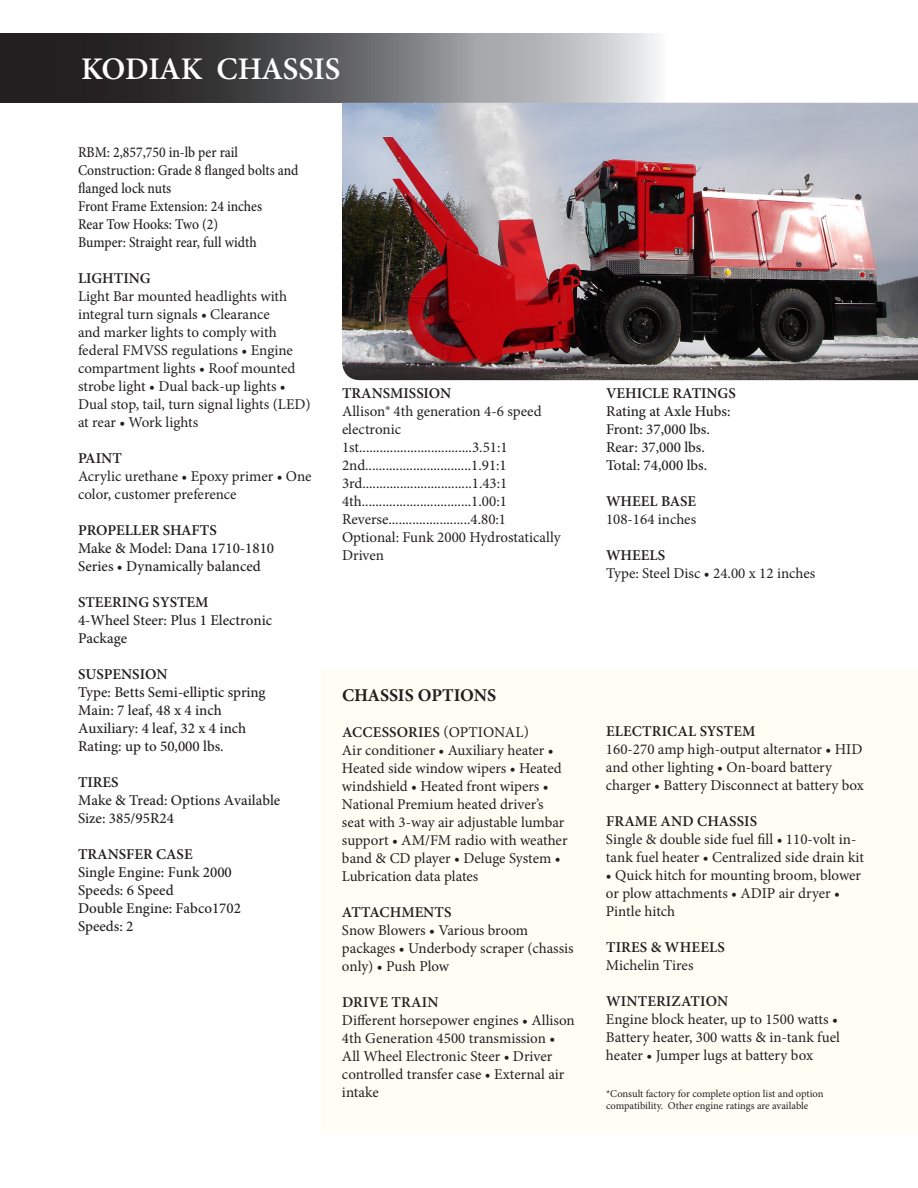
<style>
.page{position:relative;width:918px;height:1188px;background:#fff}
.page>*{position:absolute;margin:0;border:0;box-sizing:border-box;transform-origin:0 0}
.t1{font:600 31.5px "Minion Pro";letter-spacing:-.01em;color:#fff}
.t2{font:700 18px "Minion Pro";letter-spacing:-.005em;color:#231f20}
.t3{font:15px/18px "Minion Pro";color:#231f20}
.t4{font:500 15px/18px "Minion Pro";color:#231f20}
.t5{font:500 15px/18px "Minion Pro";color:#231f20;scale:.91 1}
.t6{font:600 15px "Minion Pro";letter-spacing:.005em;color:#231f20}
.t7{font:10.5px/12.6px "Minion Pro";letter-spacing:-.005em;color:#231f20}
.s1{font-weight:600}
.s2{font-weight:400}
</style>
<div class="page">
<div style="left:321px;top:670px;width:597px;height:464px;background:#fffef4"></div>
<svg style="left:0;top:33px;width:837px;height:70px"></svg>
<img style="left:342px;top:103px;width:576px;height:277px">
<p class="t1" style="left:81px;top:47px;width:261px">KODIAK CHASSIS</p>
<p class="t5" style="left:78px;top:143px;width:244px">RBM: 2,857,750 in-lb per rail<br>Construction: Grade 8 flanged bolts and flanged lock nuts<br>Front Frame Extension: 24 inches<br>Rear Tow Hooks: Two (2)<br>Bumper: Straight rear, full width</p>
<p class="t3" style="left:78px;top:270px;width:234px"><span class="s1">LIGHTING<br></span>Light Bar mounted headlights with integral turn signals • Clearance<br>and marker lights to comply with federal FMVSS regulations • Engine compartment lights • Roof mounted strobe light • Dual back-up lights •<br>Dual stop, tail, turn signal lights (LED) at rear • Work lights</p>
<p class="t3" style="left:78px;top:450px;width:235px"><span class="s1">PAINT<br></span>Acrylic urethane • Epoxy primer • One color, customer preference</p>
<p class="t4" style="left:78px;top:521px;width:198px"><span class="s1">PROPELLER SHAFTS<br></span>Make &amp; Model: Dana 1710-1810<br>Series • Dynamically balanced</p>
<p class="t4" style="left:78px;top:593px;width:196px"><span class="s1">STEERING SYSTEM<br></span>4-Wheel Steer: Plus 1 Electronic<br>Package</p>
<p class="t4" style="left:78px;top:665px;width:189px"><span class="s1">SUSPENSION<br></span>Type: Betts Semi-elliptic spring<br>Main: 7 leaf, 48 x 4 inch<br>Auxiliary: 4 leaf, 32 x 4 inch<br>Rating: up to 50,000 lbs.</p>
<p class="t4" style="left:78px;top:773px;width:204px"><span class="s1">TIRES<br></span>Make &amp; Tread: Options Available<br>Size: 385/95R24</p>
<p class="t4" style="left:78px;top:845px;width:165px"><span class="s1">TRANSFER CASE<br></span>Single Engine: Funk 2000<br>Speeds: 6 Speed<br>Double Engine: Fabco1702<br>Speeds: 2</p>
<p class="t6" style="left:342px;top:383px;width:111px">TRANSMISSION</p>
<p class="t3" style="left:342px;top:402px;width:201px">Allison® 4th generation 4-6 speed electronic</p>
<p class="t3" style="left:342px;top:438px;width:167px">1st.................................3.51:1</p>
<p class="t3" style="left:342px;top:456px;width:166px">2nd...............................1.91:1</p>
<p class="t3" style="left:342px;top:474px;width:167px">3rd................................1.43:1</p>
<p class="t3" style="left:342px;top:492px;width:166px">4th................................1.00:1</p>
<p class="t3" style="left:342px;top:510px;width:166px">Reverse........................4.80:1</p>
<p class="t3" style="left:342px;top:528px;width:220px">Optional: Funk 2000 Hydrostatically<br>Driven</p>
<p class="t2" style="left:342px;top:682px;width:156px">CHASSIS OPTIONS</p>
<p class="t6" style="left:342px;top:722px;width:188px">ACCESSORIES <span class="s2">(OPTIONAL)</span></p>
<p class="t3" style="left:342px;top:741px;width:227px">Air conditioner • Auxiliary heater • Heated side window wipers • Heated windshield • Heated front wipers • National Premium heated driver’s seat with 3-way air adjustable lumbar support • AM/FM radio with weather band &amp; CD player • Deluge System • Lubrication data plates</p>
<p class="t6" style="left:342px;top:902px;width:111px">ATTACHMENTS</p>
<p class="t3" style="left:342px;top:921px;width:233px">Snow Blowers • Various broom packages • Underbody scraper (chassis only) • Push Plow</p>
<p class="t6" style="left:342px;top:992px;width:98px">DRIVE TRAIN</p>
<p class="t3" style="left:342px;top:1011px;width:234px">Different horsepower engines • Allison<br>4th Generation 4500 transmission •<br>All Wheel Electronic Steer • Driver controlled transfer case • External air intake</p>
<p class="t6" style="left:606px;top:383px;width:131px">VEHICLE RATINGS</p>
<p class="t4" style="left:606px;top:402px;width:126px">Rating at Axle Hubs:</p>
<p class="t4" style="left:606px;top:420px;width:105px">Front: 37,000 lbs.</p>
<p class="t4" style="left:606px;top:438px;width:100px">Rear: 37,000 lbs.</p>
<p class="t4" style="left:606px;top:456px;width:103px">Total: 74,000 lbs.</p>
<p class="t6" style="left:606px;top:491px;width:92px">WHEEL BASE</p>
<p class="t3" style="left:606px;top:510px;width:92px">108-164 inches</p>
<p class="t6" style="left:606px;top:545px;width:61px">WHEELS</p>
<p class="t3" style="left:606px;top:564px;width:211px">Type: Steel Disc • 24.00 x 12 inches</p>
<p class="t6" style="left:606px;top:721px;width:151px">ELECTRICAL SYSTEM</p>
<p class="t3" style="left:606px;top:741px;width:260px">160-270 amp high-output alternator • HID and other lighting • On-board battery charger • Battery Disconnect at battery box</p>
<p class="t6" style="left:606px;top:811px;width:153px">FRAME AND CHASSIS</p>
<p class="t3" style="left:606px;top:831px;width:260px">Single &amp; double side fuel fill • 110-volt in&shy;tank fuel heater • Centralized side drain kit</p>
<p class="t3" style="left:606px;top:867px;width:257px">• Quick hitch for mounting broom, blower or plow attachments • ADIP air dryer •<br>Pintle hitch</p>
<p class="t6" style="left:606px;top:937px;width:120px">TIRES &amp; WHEELS</p>
<p class="t3" style="left:606px;top:957px;width:89px">Michelin Tires</p>
<p class="t6" style="left:606px;top:991px;width:124px">WINTERIZATION</p>
<p class="t3" style="left:606px;top:1011px;width:235px">Engine block heater, up to 1500 watts •<br>Battery heater, 300 watts &amp; in-tank fuel heater • Jumper lugs at battery box</p>
<p class="t7" style="left:606px;top:1087px;width:219px">*Consult factory for complete option list and option compatibility. Other engine ratings are available</p>
</div>
